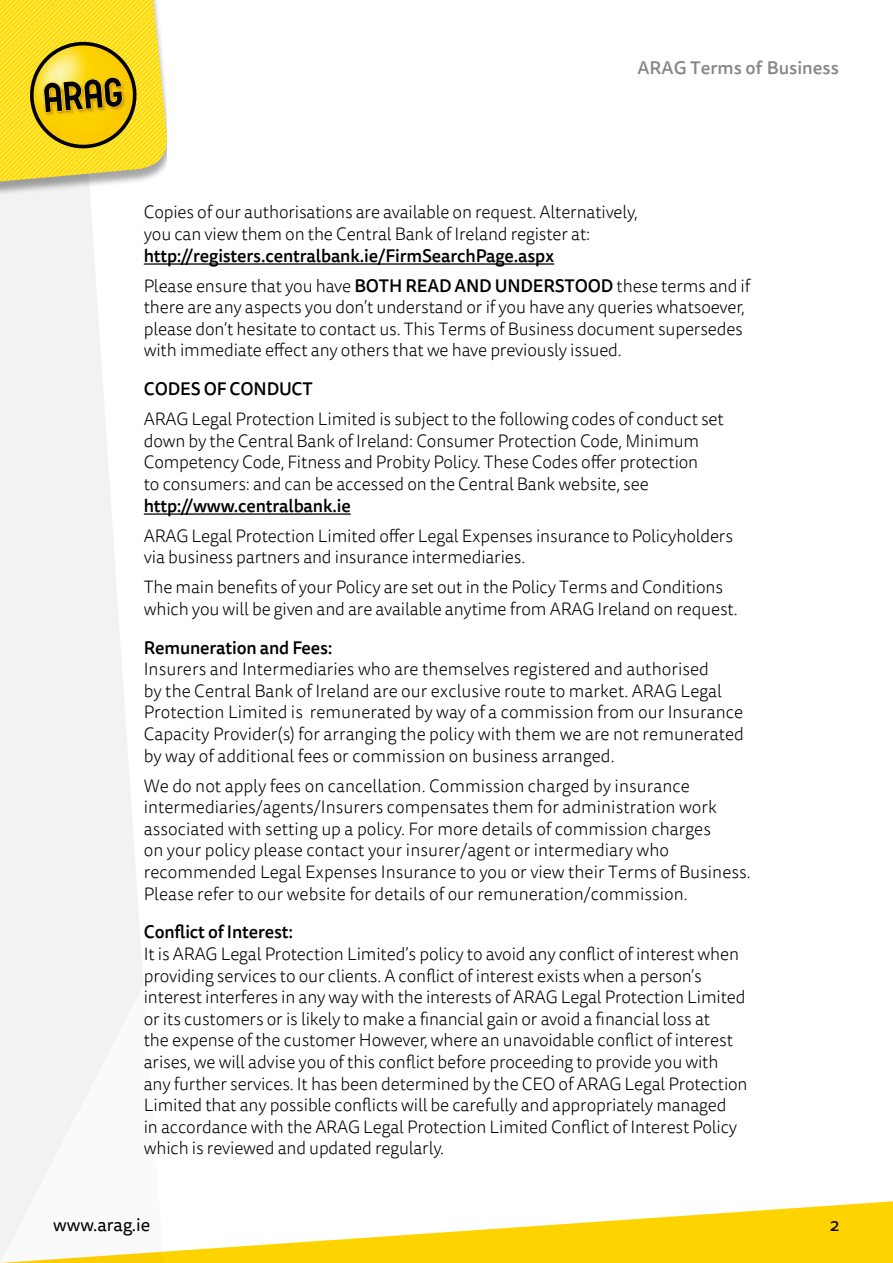
<style>
.page{position:relative;width:893px;height:1263px;background:#fff}
.page>*{position:absolute;margin:0;border:0;box-sizing:border-box;transform-origin:0 0}
.t1{font:300 18px/21.6px "Tisa Sans OT";letter-spacing:-.01em;color:#000}
.t2{font:500 18px/30.2px "Tisa Sans OT";letter-spacing:-.01em;color:#000}
.t3{font:500 18px "Tisa Sans OT";color:#878787}
.t4{font:18px "Tisa Sans OT";color:#000}
.s1{font-weight:300}
</style>
<div class="page">
<svg style="left:164px;top:1201px;width:729px;height:62px;fill:#ffd300"></svg>
<svg style="left:0;top:198px;width:144px;height:787px;fill:#f2f2f2"></svg>
<svg style="left:0;top:985px;width:164px;height:278px"></svg>
<div style="left:0;top:0;width:167px;height:198px;background:#000;opacity:.35"></div>
<svg style="left:0;top:0;width:167px;height:184px;background:#e4c92e"></svg>
<hr style="left:144px;top:263px;width:410px;height:2px;background:#000">
<hr style="left:144px;top:513px;width:207px;height:2px;background:#000">
<p class="t3" style="left:637px;top:56px;width:203px">ARAG Terms of Business</p>
<p class="t1" style="left:144px;top:202px;width:495px">Copies of our authorisations are available on request. Alternatively, you can view them on the Central Bank of Ireland register at:</p>
<p class="t2" style="left:144px;top:241px;width:608px">http://registers.centralbank.ie/FirmSearchPage.aspx<br><span class="s1">Please ensure that you have</span> BOTH READ AND UNDERSTOOD <span class="s1">these terms and if</span></p>
<p class="t1" style="left:144px;top:297px;width:602px;text-align:justify">there are any aspects you don’t understand or if you have any queries whatsoever, please don’t hesitate to contact us. This Terms of Business document supersedes with immediate effect any others that we have previously issued.</p>
<p class="t2" style="left:144px;top:375px;width:171px">CODES OF CONDUCT</p>
<p class="t1" style="left:144px;top:409px;width:582px">ARAG Legal Protection Limited is subject to the following codes of conduct set down by the Central Bank of Ireland: Consumer Protection Code, Minimum Competency Code, Fitness and Probity Policy. These Codes offer protection<br>to consumers: and can be accessed on the Central Bank website, see</p>
<p class="t2" style="left:144px;top:491px;width:208px">http://www.centralbank.ie</p>
<p class="t1" style="left:144px;top:526px;width:591px">ARAG Legal Protection Limited offer Legal Expenses insurance to Policyholders via business partners and insurance intermediaries.</p>
<p class="t1" style="left:144px;top:577px;width:595px">The main benefits of your Policy are set out in the Policy Terms and Conditions which you will be given and are available anytime from ARAG Ireland on request.</p>
<p class="t2" style="left:144px;top:633px;width:190px">Remuneration and Fees:</p>
<p class="t1" style="left:144px;top:659px;width:602px">Insurers and Intermediaries who are themselves registered and authorised<br>by the Central Bank of Ireland are our exclusive route to market. ARAG Legal Protection Limited is remunerated by way of a commission from our Insurance Capacity Provider(s) for arranging the policy with them we are not remunerated by way of additional fees or commission on business arranged.</p>
<p class="t1" style="left:144px;top:776px;width:608px">We do not apply fees on cancellation. Commission charged by insurance intermediaries/agents/Insurers compensates them for administration work associated with setting up a policy. For more details of commission charges<br>on your policy please contact your insurer/agent or intermediary who recommended Legal Expenses Insurance to you or view their Terms of Business.<br>Please refer to our website for details of our remuneration/commission.</p>
<p class="t2" style="left:144px;top:918px;width:151px">Conflict of Interest:</p>
<p class="t1" style="left:144px;top:944px;width:605px">It is ARAG Legal Protection Limited’s policy to avoid any conflict of interest when providing services to our clients. A conflict of interest exists when a person’s interest interferes in any way with the interests of ARAG Legal Protection Limited or its customers or is likely to make a financial gain or avoid a financial loss at<br>the expense of the customer However, where an unavoidable conflict of interest arises, we will advise you of this conflict before proceeding to provide you with any further services. It has been determined by the CEO of ARAG Legal Protection Limited that any possible conflicts will be carefully and appropriately managed<br>in accordance with the ARAG Legal Protection Limited Conflict of Interest Policy which is reviewed and updated regularly.</p>
<p class="t4" style="left:53px;top:1214px;width:99px">www.arag.ie</p>
<p class="t4" style="left:830px;top:1214px;width:11px">2</p>
</div>
